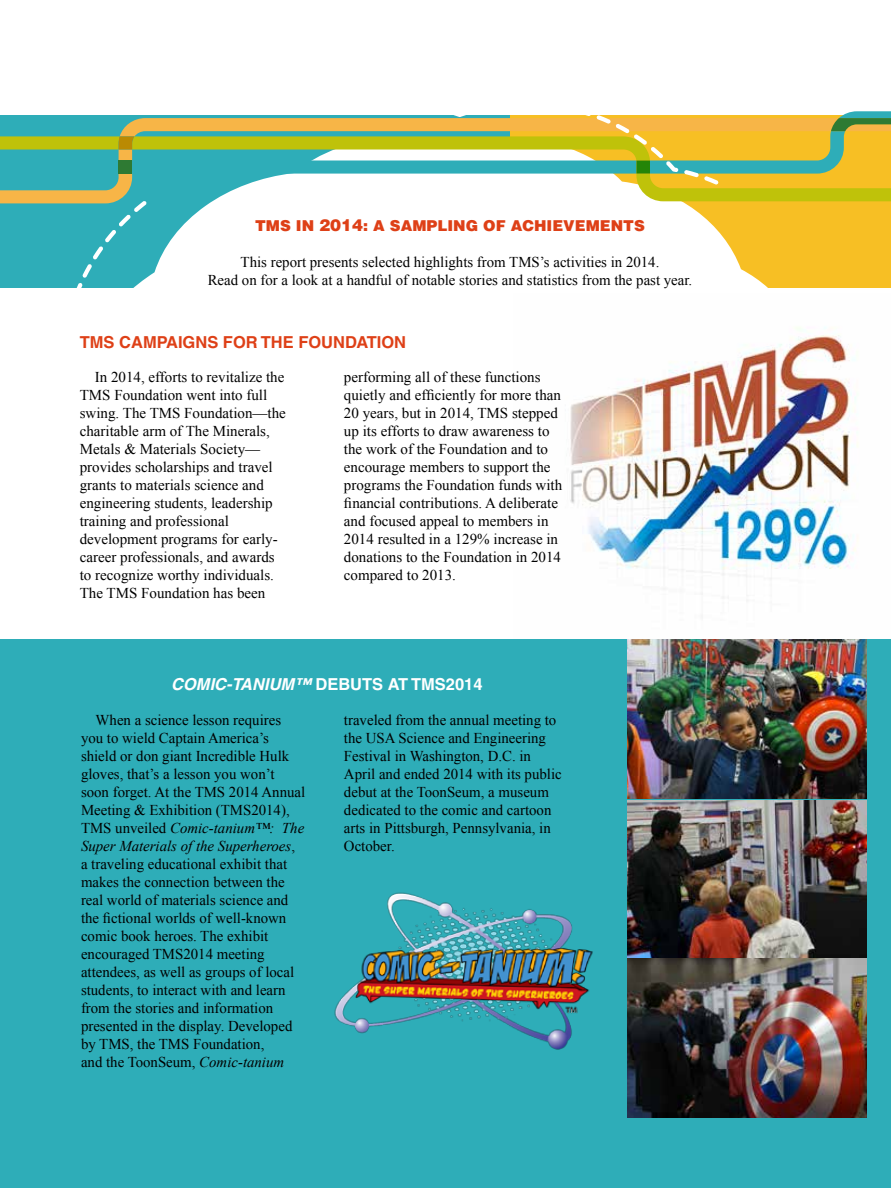
<style>
.page{position:relative;width:891px;height:1188px;background:#fff}
.page>*{position:absolute;margin:0;border:0;box-sizing:border-box;transform-origin:0 0}
.t1{font:700 16.5px "Helvetica";color:#de4017}
.t2{font:700 16.5px "Helvetica";color:#fff}
.t3{font:15px/18px "Times New Roman";color:#000}
.t4{font:900 15px "Helvetica";color:#de4017}
.s1{font-size:16.5px}
.s2{font-style:italic}
</style>
<div class="page">
<img style="left:570px;top:456px;width:286px;height:145px">
<div style="left:0;top:639px;width:891px;height:549px;background:#2eadb8"></div>
<svg style="left:0;top:111px;width:891px;height:345px"></svg>
<img style="left:628px;top:639px;width:239px;height:160px">
<img style="left:628px;top:800px;width:239px;height:158px">
<img style="left:628px;top:958px;width:239px;height:160px">
<img style="left:334px;top:892px;width:259px;height:158px">
<p class="t4" style="left:255px;top:216px;width:391px">TMS IN <span class="s1">2014</span>: A SAMPLING OF ACHIEVEMENTS</p>
<p class="t3" style="left:208px;top:253px;width:486px;text-align:center">This report presents selected highlights from TMS’s activities in 2014.<br>Read on for a look at a handful of notable stories and statistics from the past year.</p>
<p class="t1" style="left:80px;top:333px;width:328px">TMS CAMPAIGNS FOR THE FOUNDATION</p>
<p class="t3" style="left:80px;top:367px;width:208px;text-indent:15px">In 2014, efforts to revitalize the<br>TMS Foundation went into full swing. The TMS Foundation—the charitable arm of The Minerals,<br>Metals &amp; Materials Society— provides scholarships and travel grants to materials science and engineering students, leadership training and professional development programs for early&shy;career professionals, and awards to recognize worthy individuals.<br>The TMS Foundation has been</p>
<p class="t3" style="left:344px;top:367px;width:220px">performing all of these functions quietly and efficiently for more than 20 years, but in 2014, TMS stepped up its efforts to draw awareness to the work of the Foundation and to encourage members to support the programs the Foundation funds with financial contributions. A deliberate and focused appeal to members in 2014 resulted in a 129% increase in donations to the Foundation in 2014 compared to 2013.</p>
<p class="t2" style="left:171px;top:674px;width:313px"><span class="s2">COMIC-TANIUM™</span> DEBUTS AT TMS2014</p>
<p class="t3" style="left:81px;top:711px;width:226px;text-indent:15px">When a science lesson requires you to wield Captain America’s shield or don giant Incredible Hulk gloves, that’s a lesson you won’t soon forget. At the TMS 2014 Annual Meeting &amp; Exhibition (TMS2014), TMS unveiled <span class="s2">Comic-tanium™: The Super Materials of the Superheroes</span>, a traveling educational exhibit that makes the connection between the real world of materials science and the fictional worlds of well-known comic book heroes. The exhibit encouraged TMS2014 meeting attendees, as well as groups of local students, to interact with and learn from the stories and information presented in the display. Developed by TMS, the TMS Foundation,<br>and the ToonSeum, <span class="s2">Comic-tanium</span></p>
<p class="t3" style="left:344px;top:711px;width:219px">traveled from the annual meeting to the USA Science and Engineering<br>Festival in Washington, D.C. in<br>April and ended 2014 with its public debut at the ToonSeum, a museum dedicated to the comic and cartoon arts in Pittsburgh, Pennsylvania, in<br>October.</p>
</div>
